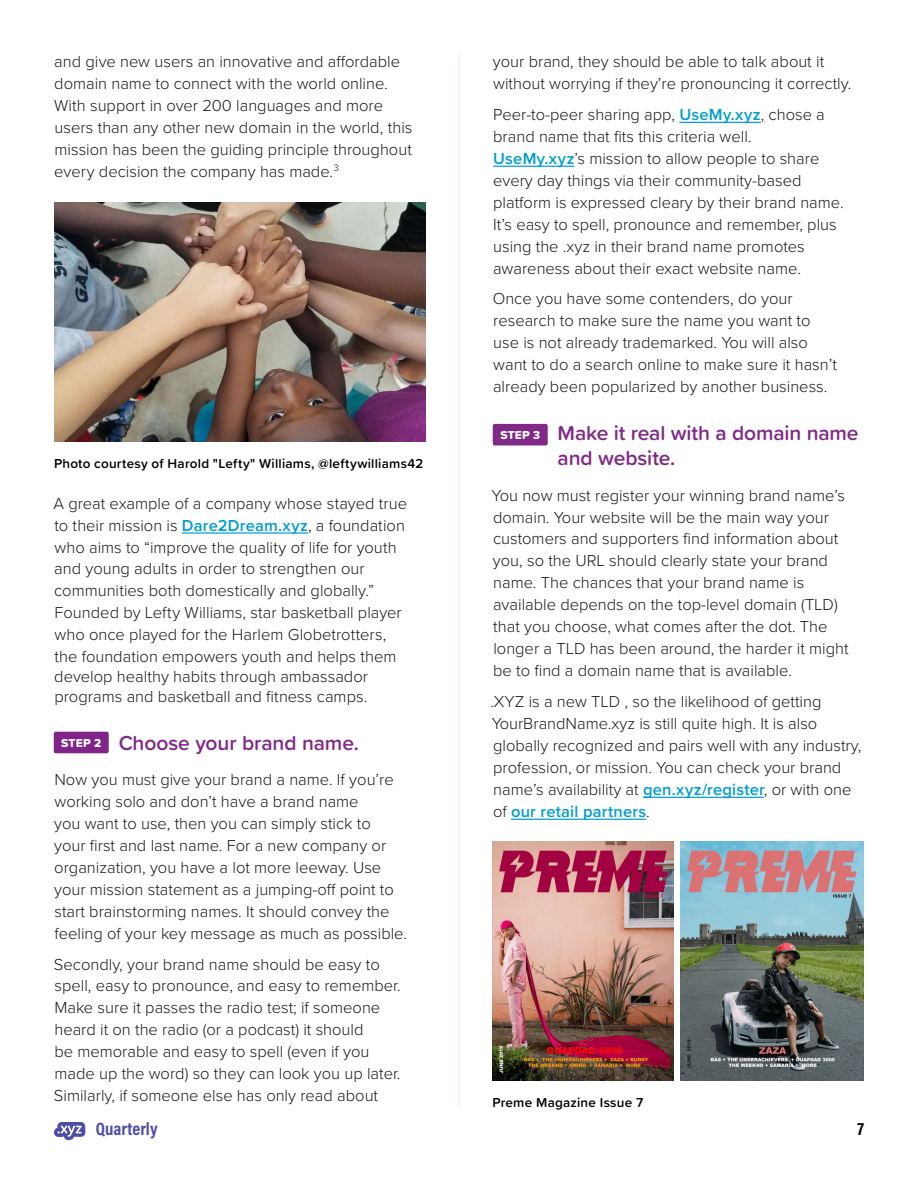
<style>
.page{position:relative;width:918px;height:1188px;background:#fff}
.page>*{position:absolute;margin:0;border:0;box-sizing:border-box;transform-origin:0 0}
.t1{font:600 21px/25.2px "Proxima Soft";letter-spacing:-.005em;color:#802987}
.t2{font:700 18px "Acumin Pro Cond";color:#4d4da8}
.t3{font:700 18px "Acumin Pro Cond";color:#000}
.t4{font:300 16.5px/21.9px "Proxima Nova";color:#1a1a1a}
.t5{font:600 13.5px "Proxima Soft";letter-spacing:.02em;color:#000}
.t6{font:12px "Proxima Soft Extrabld";letter-spacing:.02em;color:#fff}
.s1{font-weight:600;color:#009ece}
</style>
<div class="page">
<svg style="left:54px;top:1122px;width:31px;height:18px"></svg>
<hr style="left:182px;top:532px;width:126px;height:2px;background:#009ece">
<hr style="left:458px;top:54px;width:2px;height:1053px;background:#ebebff">
<hr style="left:679px;top:122px;width:82px;height:1px;background:#009ece">
<hr style="left:493px;top:166px;width:81px;height:1px;background:#009ece">
<hr style="left:643px;top:797px;width:121px;height:1px;background:#009ece">
<hr style="left:511px;top:819px;width:135px;height:1px;background:#009ece">
<div style="left:54px;top:732px;width:55px;height:21px;background:#812489;border-radius:2px"></div>
<div style="left:493px;top:424px;width:55px;height:21px;background:#802987;border-radius:2px"></div>
<img style="left:54px;top:202px;width:371px;height:239px">
<img style="left:493px;top:842px;width:181px;height:238px">
<img style="left:680px;top:842px;width:184px;height:238px">
<p class="t4" style="left:54px;top:50px;width:360px">and give new users an innovative and affordable domain name to connect with the world online.<br>With support in over 200 languages and more users than any other new domain in the world, this mission has been the guiding principle throughout every decision the company has made.<sup>3</sup></p>
<p class="t5" style="left:54px;top:453px;width:371px">Photo courtesy of Harold "Lefty" Williams, @leftywilliams42</p>
<p class="t4" style="left:53px;top:491px;width:355px">A great example of a company whose stayed true to their mission is <span class="s1">Dare2Dream.xyz</span>, a foundation who aims to “improve the quality of life for youth and young adults in order to strengthen our communities both domestically and globally.” Founded by Lefty Williams, star basketball player who once played for the Harlem Globetrotters, the foundation empowers youth and helps them</p>
<p class="t4" style="left:54px;top:666px;width:315px;line-height:19.8px">develop healthy habits through ambassador programs and basketball and fitness camps.</p>
<p class="t1" style="left:119px;top:729px;width:242px">Choose your brand name.</p>
<p class="t4" style="left:54px;top:768px;width:354px">Now you must give your brand a name. If you’re working solo and don’t have a brand name<br>you want to use, then you can simply stick to<br>your first and last name. For a new company or organization, you have a lot more leeway. Use your mission statement as a jumping-off point to start brainstorming names. It should convey the feeling of your key message as much as possible.</p>
<p class="t4" style="left:54px;top:952px;width:348px">Secondly, your brand name should be easy to spell, easy to pronounce, and easy to remember.<br>Make sure it passes the radio test; if someone heard it on the radio (or a podcast) it should<br>be memorable and easy to spell (even if you made up the word) so they can look you up later.<br>Similarly, if someone else has only read about</p>
<p class="t6" style="left:61px;top:733px;width:42px">STEP 2</p>
<p class="t4" style="left:493px;top:50px;width:360px">your brand, they should be able to talk about it without worrying if they’re pronouncing it correctly.</p>
<p class="t4" style="left:493px;top:103px;width:352px">Peer-to-peer sharing app, <span class="s1">UseMy.xyz</span>, chose a brand name that fits this criteria well.<br><span class="s1">UseMy.xyz</span>’s mission to allow people to share every day things via their community-based platform is expressed cleary by their brand name.<br>It’s easy to spell, pronounce and remember, plus using the .xyz in their brand name promotes awareness about their exact website name.</p>
<p class="t4" style="left:493px;top:287px;width:346px">Once you have some contenders, do your research to make sure the name you want to use is not already trademarked. You will also want to do a search online to make sure it hasn’t already been popularized by another business.</p>
<p class="t1" style="left:557px;top:419px;width:303px">Make it real with a domain name and website.</p>
<p class="t4" style="left:492px;top:483px;width:358px">You now must register your winning brand name’s domain. Your website will be the main way your customers and supporters find information about you, so the URL should clearly state your brand name. The chances that your brand name is available depends on the top-level domain (TLD) that you choose, what comes after the dot. The longer a TLD has been around, the harder it might be to find a domain name that is available.</p>
<p class="t4" style="left:490px;top:690px;width:373px">.XYZ is a new TLD , so the likelihood of getting YourBrandName.xyz is still quite high. It is also globally recognized and pairs well with any industry, profession, or mission. You can check your brand name’s availability at <span class="s1">gen.xyz/register</span>, or with one of <span class="s1">our retail partners</span>.</p>
<p class="t6" style="left:500px;top:426px;width:41px">STEP 3</p>
<p class="t5" style="left:492px;top:1092px;width:152px">Preme Magazine Issue 7</p>
<p class="t2" style="left:96px;top:1117px;width:63px">Quarterly</p>
<p class="t3" style="left:857px;top:1117px;width:8px">7</p>
</div>
